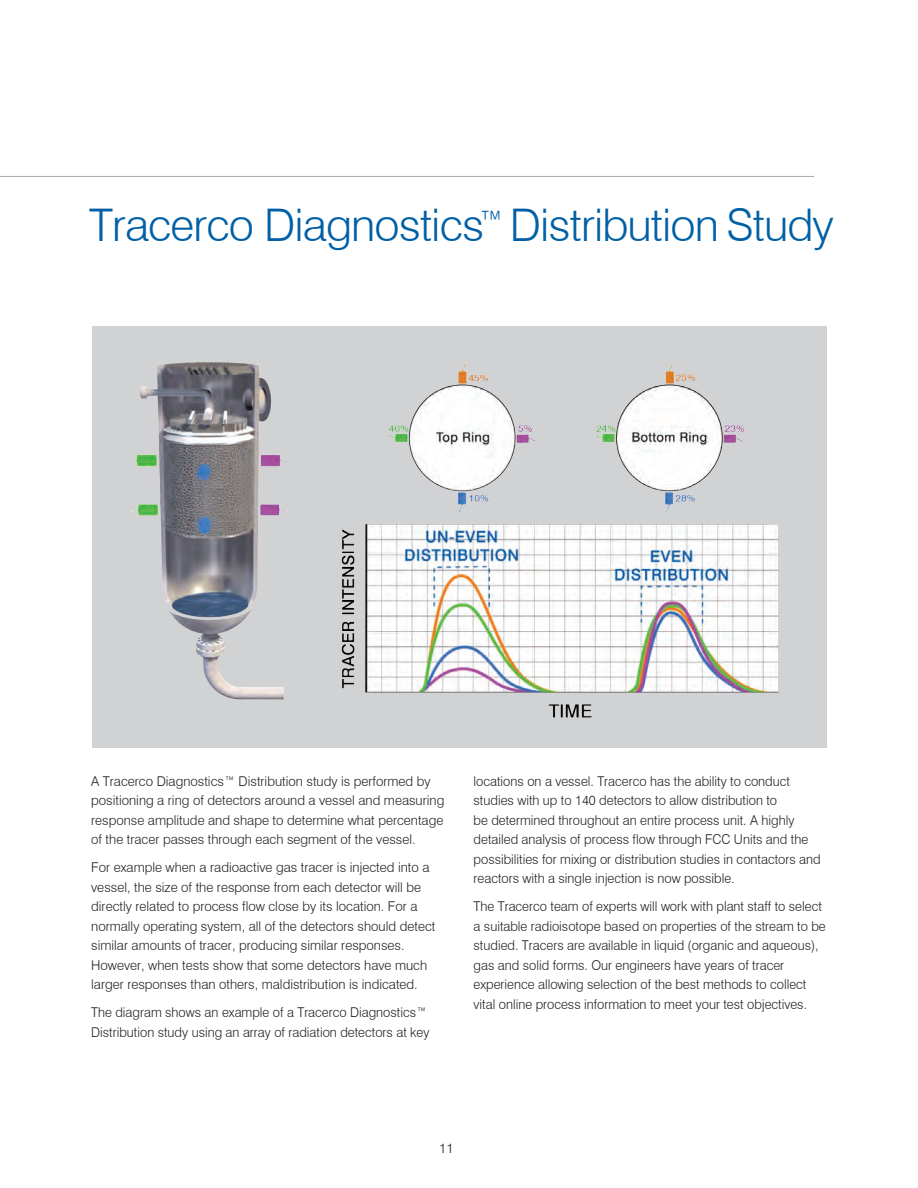
<style>
.page{position:relative;width:918px;height:1188px;background:#fff}
.page>*{position:absolute;margin:0;border:0;box-sizing:border-box;transform-origin:0 0}
.t1{font:300 45px "Swiss 721 BT";letter-spacing:-.02em;color:#0160a5}
.t2{font:300 13.5px/19.5px "Swiss 721 BT";color:#231f20;scale:.96 1}
.t3{font:300 13.5px/19.5px "Swiss 721 BT";color:#231f20}
</style>
<div class="page">
<hr style="left:0;top:176px;width:814px;height:1px;background:#a8a9ad">
<div style="left:92px;top:326px;width:734px;height:421px;background:#d1d2d4"></div>
<img style="left:129px;top:362px;width:650px;height:356px">
<p class="t1" style="left:89px;top:198px;width:746px">Tracerco Diagnostics<sup>™</sup> Distribution Study</p>
<p class="t3" style="left:91px;top:771px;width:355px">A Tracerco Diagnostics™ Distribution study is performed by positioning a ring of detectors around a vessel and measuring response amplitude and shape to determine what percentage of the tracer passes through each segment of the vessel.</p>
<p class="t3" style="left:91px;top:858px;width:346px">For example when a radioactive gas tracer is injected into a vessel, the size of the response from each detector will be directly related to process flow close by its location. For a normally operating system, all of the detectors should detect similar amounts of tracer, producing similar responses.<br>However, when tests show that some detectors have much larger responses than others, maldistribution is indicated.</p>
<p class="t2" style="left:91px;top:1003px;width:354px">The diagram shows an example of a Tracerco Diagnostics™<br>Distribution study using an array of radiation detectors at key</p>
<p class="t2" style="left:474px;top:771px;width:363px">locations on a vessel. Tracerco has the ability to conduct studies with up to 140 detectors to allow distribution to<br>be determined throughout an entire process unit. A highly detailed analysis of process flow through FCC Units and the possibilities for mixing or distribution studies in contactors and reactors with a single injection is now possible.</p>
<p class="t2" style="left:474px;top:897px;width:368px">The Tracerco team of experts will work with plant staff to select a suitable radioisotope based on properties of the stream to be studied. Tracers are available in liquid (organic and aqueous), gas and solid forms. Our engineers have years of tracer experience allowing selection of the best methods to collect vital online process information to meet your test objectives.</p>
<p class="t3" style="left:439px;top:1138px;width:16px">11</p>
</div>
